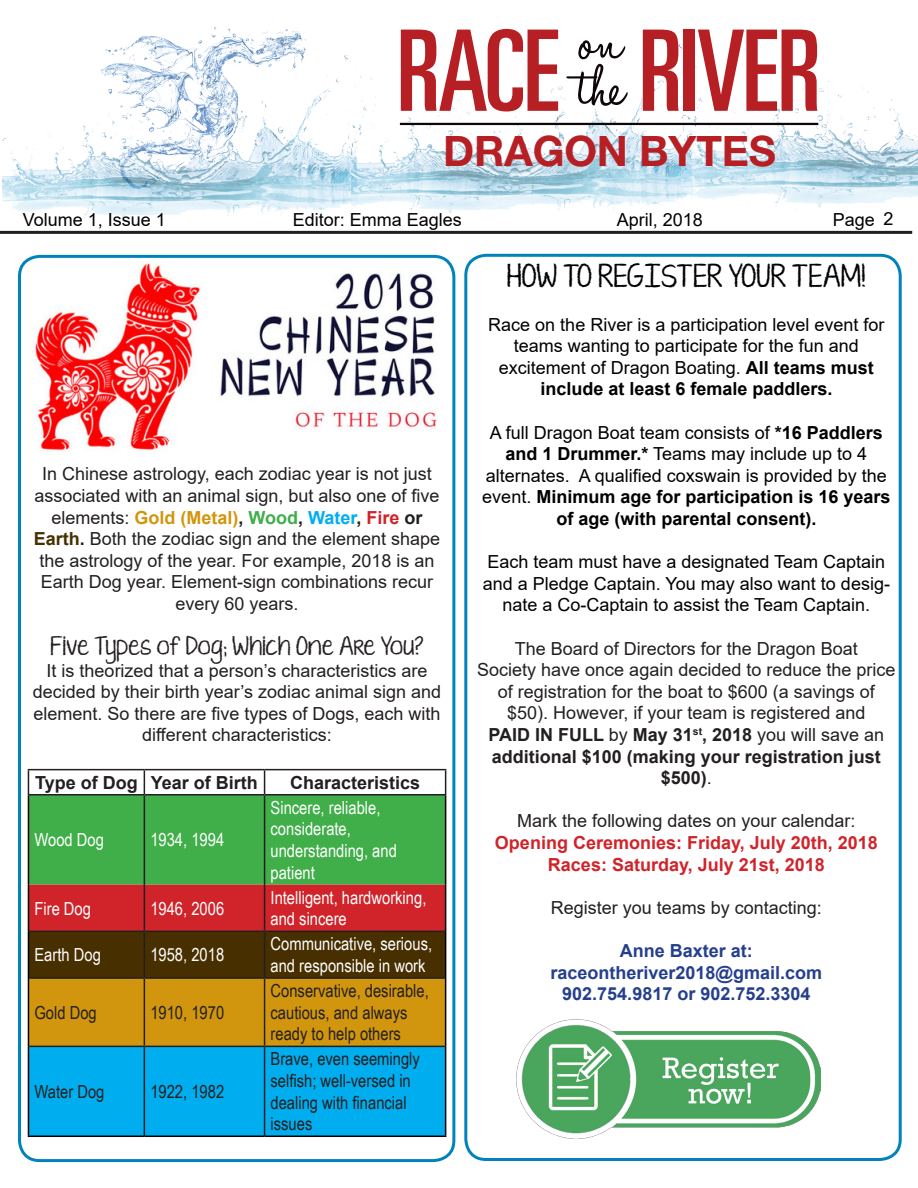
<style>
.page{position:relative;width:918px;height:1188px;background:#fff}
.page>*{position:absolute;margin:0;border:0;box-sizing:border-box;transform-origin:0 0}
.t1{font:700 42px "Helvetica Neue LT Std";letter-spacing:-.005em;color:#b62024}
.t2{font:24px "KG Ten Thousand Reasons Alt";letter-spacing:.015em;color:#000}
.t3{font:19.5px "KG Ten Thousand Reasons";letter-spacing:.015em;color:#231f20}
.t4{font:18px/21.6px "Arial";color:#231f20;text-align:center}
.t5{font:18px/21.6px "Arial";color:#000;text-align:center}
.t6{font:18px/21.6px "Arial Narrow";color:#fff}
.t7{font:18px/21.6px "Arial Narrow";color:#231f20}
.t8{font:700 18px "Arial";color:#253f8e}
.t9{font:700 18px "Arial";color:#d1232a}
.t10{font:700 18px "Arial";color:#231f20}
.s1{font-weight:700;color:#d1960e}
.s2{font-weight:700}
.s3{font-weight:700;color:#40ae49}
.s4{font-weight:700;color:#00aeef}
.s5{font-weight:700;color:#d1232a}
.s6{font-weight:700;color:#482f00}
</style>
<div class="page">
<img style="left:2px;top:27px;width:350px;height:192px">
<img style="left:352px;top:28px;width:330px;height:185px">
<img style="left:682px;top:29px;width:236px;height:182px">
<svg style="left:401px;top:29px;width:157px;height:83px"></svg>
<svg style="left:566px;top:40px;width:62px;height:66px"></svg>
<svg style="left:643px;top:30px;width:36px;height:81px"></svg>
<div style="left:683px;top:30px;width:11px;height:81px;background:#b62024"></div>
<svg style="left:698px;top:30px;width:119px;height:81px"></svg>
<hr style="left:400px;top:123px;width:418px;height:2px;background:#0e0607">
<hr style="left:0;top:231px;width:912px;height:3px;background:#231f20">
<div style="left:18px;top:255px;width:437px;height:907px;border:3px solid #0083b9;border-radius:20px"></div>
<img style="left:34px;top:263px;width:403px;height:188px">
<hr style="left:28px;top:769px;width:116px;height:1px;background:#231f20">
<hr style="left:144px;top:769px;width:121px;height:1px;background:#231f20">
<hr style="left:265px;top:769px;width:181px;height:1px;background:#231f20">
<svg style="left:28px;top:770px;width:418px;height:366px;background:#6a8c65"></svg>
<hr style="left:28px;top:794px;width:116px;height:2px;background:#231f20">
<hr style="left:144px;top:794px;width:121px;height:2px;background:#231f20">
<hr style="left:144px;top:796px;width:1px;height:89px;background:#231f20">
<hr style="left:265px;top:794px;width:181px;height:2px;background:#231f20">
<hr style="left:264px;top:796px;width:1px;height:89px;background:#231f20">
<hr style="left:144px;top:885px;width:1px;height:46px;background:#231f20">
<hr style="left:264px;top:885px;width:1px;height:46px;background:#231f20">
<hr style="left:29px;top:931px;width:115px;height:1px;background:#231f20">
<hr style="left:144px;top:931px;width:121px;height:1px;background:#231f20">
<hr style="left:144px;top:932px;width:1px;height:45px;background:#231f20">
<hr style="left:265px;top:931px;width:180px;height:1px;background:#231f20">
<hr style="left:264px;top:932px;width:1px;height:45px;background:#231f20">
<hr style="left:29px;top:977px;width:115px;height:2px;background:#231f20">
<hr style="left:144px;top:977px;width:121px;height:2px;background:#231f20">
<hr style="left:144px;top:979px;width:1px;height:67px;background:#231f20">
<hr style="left:265px;top:977px;width:180px;height:2px;background:#231f20">
<hr style="left:264px;top:979px;width:1px;height:67px;background:#231f20">
<hr style="left:29px;top:1046px;width:115px;height:1px;background:#231f20">
<hr style="left:144px;top:1046px;width:121px;height:1px;background:#231f20">
<hr style="left:144px;top:1047px;width:1px;height:89px;background:#231f20">
<hr style="left:265px;top:1046px;width:180px;height:1px;background:#231f20">
<hr style="left:264px;top:1047px;width:1px;height:89px;background:#231f20">
<hr style="left:28px;top:796px;width:1px;height:89px;background:#000">
<hr style="left:445px;top:796px;width:1px;height:89px;background:#000">
<hr style="left:28px;top:885px;width:1px;height:46px;background:#000">
<hr style="left:445px;top:885px;width:1px;height:46px;background:#000">
<hr style="left:28px;top:931px;width:1px;height:47px;background:#000">
<hr style="left:445px;top:931px;width:1px;height:47px;background:#000">
<hr style="left:28px;top:978px;width:1px;height:68px;background:#000">
<hr style="left:445px;top:978px;width:1px;height:68px;background:#000">
<hr style="left:28px;top:1046px;width:1px;height:90px;background:#000">
<hr style="left:445px;top:1046px;width:1px;height:90px;background:#000">
<hr style="left:28px;top:1136px;width:116px;height:1px;background:#000">
<hr style="left:144px;top:1136px;width:121px;height:1px;background:#000">
<hr style="left:265px;top:1136px;width:181px;height:1px;background:#000">
<div style="left:464px;top:254px;width:438px;height:907px;border:3px solid #0083b9;border-radius:20px"></div>
<img style="left:517px;top:1019px;width:304px;height:120px">
<h1 class="t1" style="left:443px;top:125px;width:334px">DRAGON BYTES</h1>
<p class="t5" style="left:23px;top:208px;width:145px">Volume 1, Issue 1</p>
<p class="t5" style="left:293px;top:208px;width:171px">Editor: Emma Eagles</p>
<p class="t5" style="left:617px;top:208px;width:88px">April, 2018</p>
<p class="t5" style="left:833px;top:208px;width:62px">Page 2</p>
<p class="t4" style="left:34px;top:463px;width:408px">In Chinese astrology, each zodiac year is not just associated with an animal sign, but also one of five elements: <span class="s1">Gold (Metal)</span><span class="s2">,</span> <span class="s3">Wood</span><span class="s2">,</span> <span class="s4">Water</span><span class="s2">,</span> <span class="s5">Fire</span> <span class="s2">or </span><span class="s6">Earth</span><span class="s2">.</span> Both the zodiac sign and the element shape the astrology of the year. For example, 2018 is an Earth Dog year. Element-sign combinations recur every 60 years.</p>
<p class="t3" style="left:51px;top:631px;width:375px">Five Types of Dog; Which One Are You?</p>
<p class="t4" style="left:33px;top:659px;width:410px">It is theorized that a person’s characteristics are decided by their birth year’s zodiac animal sign and element. So there are five types of Dogs, each with different characteristics:</p>
<p class="t10" style="left:35px;top:770px;width:104px">Type of Dog</p>
<p class="t10" style="left:151px;top:770px;width:109px">Year of Birth</p>
<p class="t10" style="left:290px;top:770px;width:132px">Characteristics</p>
<p class="t6" style="left:34px;top:828px;width:71px">Wood Dog</p>
<p class="t6" style="left:150px;top:828px;width:75px">1934, 1994</p>
<p class="t6" style="left:271px;top:796px;width:128px">Sincere, reliable, considerate, understanding, and patient</p>
<p class="t6" style="left:34px;top:897px;width:58px">Fire Dog</p>
<p class="t6" style="left:150px;top:897px;width:75px">1946, 2006</p>
<p class="t6" style="left:271px;top:886px;width:157px">Intelligent, hardworking, and sincere</p>
<p class="t6" style="left:34px;top:943px;width:68px">Earth Dog</p>
<p class="t6" style="left:150px;top:943px;width:75px">1958, 2018</p>
<p class="t6" style="left:271px;top:933px;width:163px">Communicative, serious, and responsible in work</p>
<p class="t7" style="left:34px;top:1001px;width:64px">Gold Dog</p>
<p class="t7" style="left:150px;top:1001px;width:75px">1910, 1970</p>
<p class="t7" style="left:271px;top:979px;width:160px">Conservative, desirable, cautious, and always ready to help others</p>
<p class="t7" style="left:34px;top:1080px;width:72px">Water Dog</p>
<p class="t7" style="left:150px;top:1080px;width:75px">1922, 1982</p>
<p class="t7" style="left:271px;top:1048px;width:151px">Brave, even seemingly selfish; well-versed in dealing with financial issues</p>
<p class="t2" style="left:507px;top:258px;width:360px">HOW TO REGISTER YOUR TEAM!</p>
<p class="t5" style="left:488px;top:313px;width:398px">Race on the River is a participation level event for teams wanting to participate for the fun and excitement of Dragon Boating. <span class="s2">All teams must include at least 6 female paddlers.</span></p>
<p class="t5" style="left:482px;top:421px;width:410px">A full Dragon Boat team consists of <span class="s2">*16 Paddlers and 1 Drummer.*</span> Teams may include up to 4 alternates. A qualified coxswain is provided by the event. <span class="s2">Minimum age for participation is 16 years of age (with parental consent).</span></p>
<p class="t5" style="left:483px;top:551px;width:409px">Each team must have a designated Team Captain and a Pledge Captain. You may also want to desig&shy;nate a Co-Captain to assist the Team Captain.</p>
<p class="t4" style="left:477px;top:637px;width:420px">The Board of Directors for the Dragon Boat<br>Society have once again decided to reduce the price of registration for the boat to $600 (a savings of $50). However, if your team is registered and<br><span class="s2">PAID IN FULL</span> by <span class="s2">May 31</span><sup>st</sup><span class="s2">, 2018</span> you will save an <span class="s2">additional $100 (making your registration just $500)</span>.</p>
<p class="t4" style="left:517px;top:810px;width:340px">Mark the following dates on your calendar:</p>
<p class="t9" style="left:495px;top:830px;width:384px">Opening Ceremonies: Friday, July 20th, 2018</p>
<p class="t9" style="left:548px;top:852px;width:278px">Races: Saturday, July 21st, 2018</p>
<p class="t4" style="left:551px;top:897px;width:273px">Register you teams by contacting:</p>
<p class="t8" style="left:620px;top:938px;width:135px">Anne Baxter at:</p>
<p class="t8" style="left:551px;top:960px;width:273px">raceontheriver2018@gmail.com</p>
<p class="t8" style="left:562px;top:981px;width:250px">902.754.9817 or 902.752.3304</p>
</div>
